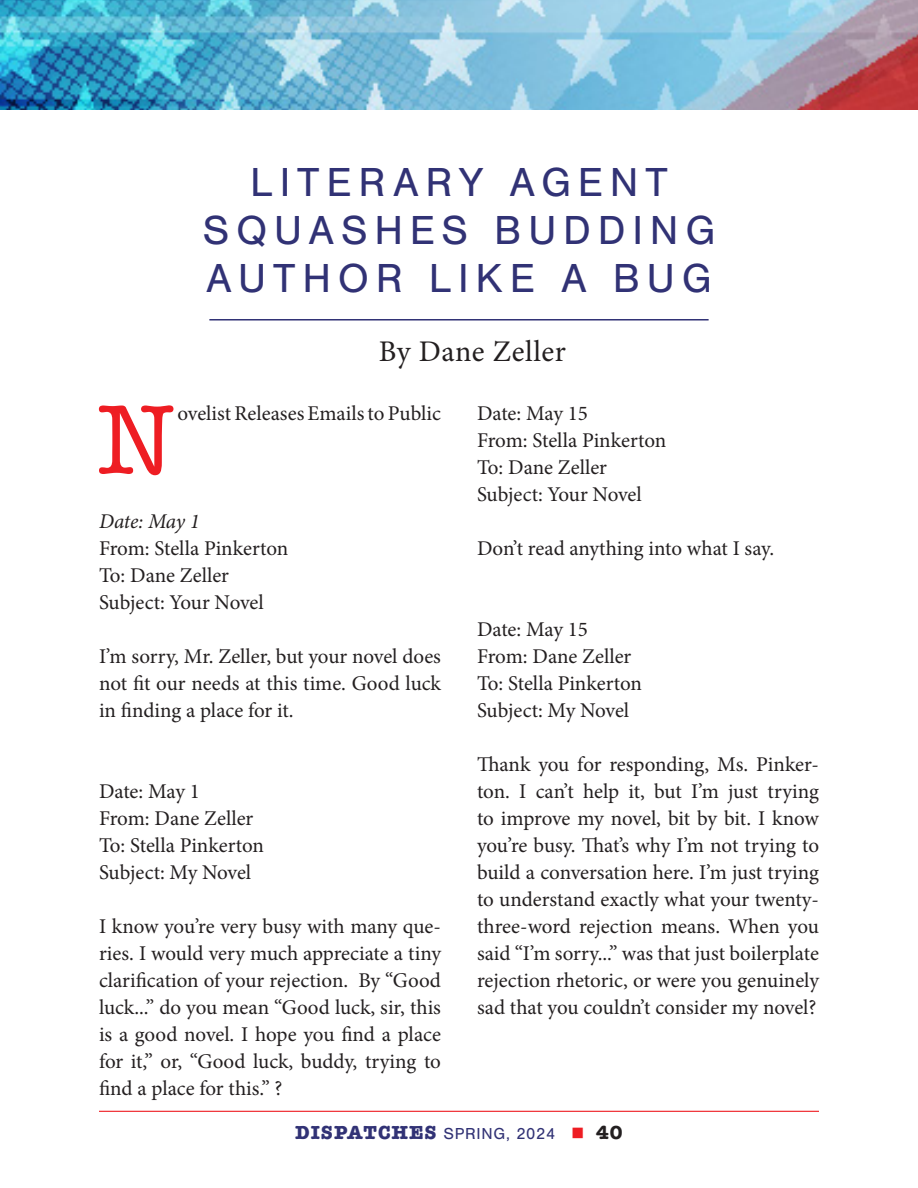
<style>
.page{position:relative;width:918px;height:1188px;background:#fff}
.page>*{position:absolute;margin:0;border:0;box-sizing:border-box;transform-origin:0 0}
.TX{font:101.4px "American Typewriter";color:#ee1d23}
.CT{font:42px/48px "Nimbus San";letter-spacing:.16em;color:#313275;text-align:center}
.author1{font:30px "Minion Pro";letter-spacing:.02em;color:#231f20}
.TX-2{font:21px/27px "Minion Pro";letter-spacing:-.005em;color:#231f20;text-align:justify}
.TX-3{font:italic 21px "Minion Pro";letter-spacing:-.02em;color:#231f20}
.t1{font:16.5px "Nimbus San";letter-spacing:.04em;color:#313275}
.s1{font-family:"American Typewriter";font-weight:700;font-size:19.5px}
.s2{font-family:"Minion Pro";font-size:36px;color:#ee1d23}
.s3{font-family:"American Typewriter";font-weight:700;font-size:19.5px;color:#231f20}
</style>
<div class="page">
<hr style="left:99px;top:1111px;width:720px;height:1px;background:#ee1d23">
<img style="left:0;top:0;width:918px;height:110px">
<hr style="left:209px;top:319px;width:500px;height:2px;background:#313275">
<p class="CT" style="left:202px;top:159px;width:515px">LITERARY AGENT<br>SQUASHES BUDDING<br>AUTHOR LIKE A BUG</p>
<p class="author1" style="left:379px;top:331px;width:189px">By Dane Zeller</p>
<p class="TX" style="left:97px;top:362px;width:79px">N</p>
<p class="TX-2" style="left:178px;top:399px;width:265px">ovelist Releases Emails to Public</p>
<p class="TX-3" style="left:99px;top:506px;width:102px">Date: May 1</p>
<p class="TX-2" style="left:99px;top:534px;width:191px">From: Stella Pinkerton</p>
<p class="TX-2" style="left:99px;top:561px;width:132px">To: Dane Zeller</p>
<p class="TX-2" style="left:99px;top:588px;width:166px">Subject: Your Novel</p>
<p class="TX-2" style="left:99px;top:642px;width:344px">I’m sorry, Mr. Zeller, but your novel does not fit our needs at this time. Good luck in finding a place for it.</p>
<p class="TX-2" style="left:99px;top:777px;width:102px">Date: May 1</p>
<p class="TX-2" style="left:99px;top:804px;width:156px">From: Dane Zeller</p>
<p class="TX-2" style="left:99px;top:831px;width:166px">To: Stella Pinkerton</p>
<p class="TX-2" style="left:99px;top:858px;width:154px">Subject: My Novel</p>
<p class="TX-2" style="left:99px;top:912px;width:344px">I know you’re very busy with many que&shy;ries. I would very much appreciate a tiny clarification of your rejection. By “Good luck...” do you mean “Good luck, sir, this is a good novel. I hope you find a place for it,” or, “Good luck, buddy, trying to find a place for this.” ?</p>
<p class="TX-2" style="left:477px;top:399px;width:112px">Date: May 15</p>
<p class="TX-2" style="left:477px;top:426px;width:191px">From: Stella Pinkerton</p>
<p class="TX-2" style="left:477px;top:453px;width:132px">To: Dane Zeller</p>
<p class="TX-2" style="left:477px;top:480px;width:166px">Subject: Your Novel</p>
<p class="TX-2" style="left:477px;top:534px;width:299px">Don’t read anything into what I say.</p>
<p class="TX-2" style="left:477px;top:615px;width:112px">Date: May 15</p>
<p class="TX-2" style="left:477px;top:642px;width:156px">From: Dane Zeller</p>
<p class="TX-2" style="left:477px;top:669px;width:166px">To: Stella Pinkerton</p>
<p class="TX-2" style="left:477px;top:696px;width:154px">Subject: My Novel</p>
<p class="TX-2" style="left:477px;top:750px;width:344px">Thank you for responding, Ms. Pinker&shy;ton. I can’t help it, but I’m just trying to improve my novel, bit by bit. I know you’re busy. That’s why I’m not trying to build a conversation here. I’m just trying to understand exactly what your twenty&shy;three-word rejection means. When you said “I’m sorry...” was that just boilerplate rejection rhetoric, or were you genuinely sad that you couldn’t consider my novel?</p>
<p class="t1" style="left:295px;top:1124px;width:329px"><span class="s1">DISPATCHES</span> SPRING, 2024 <span class="s2">■</span> <span class="s3">40</span></p>
</div>
